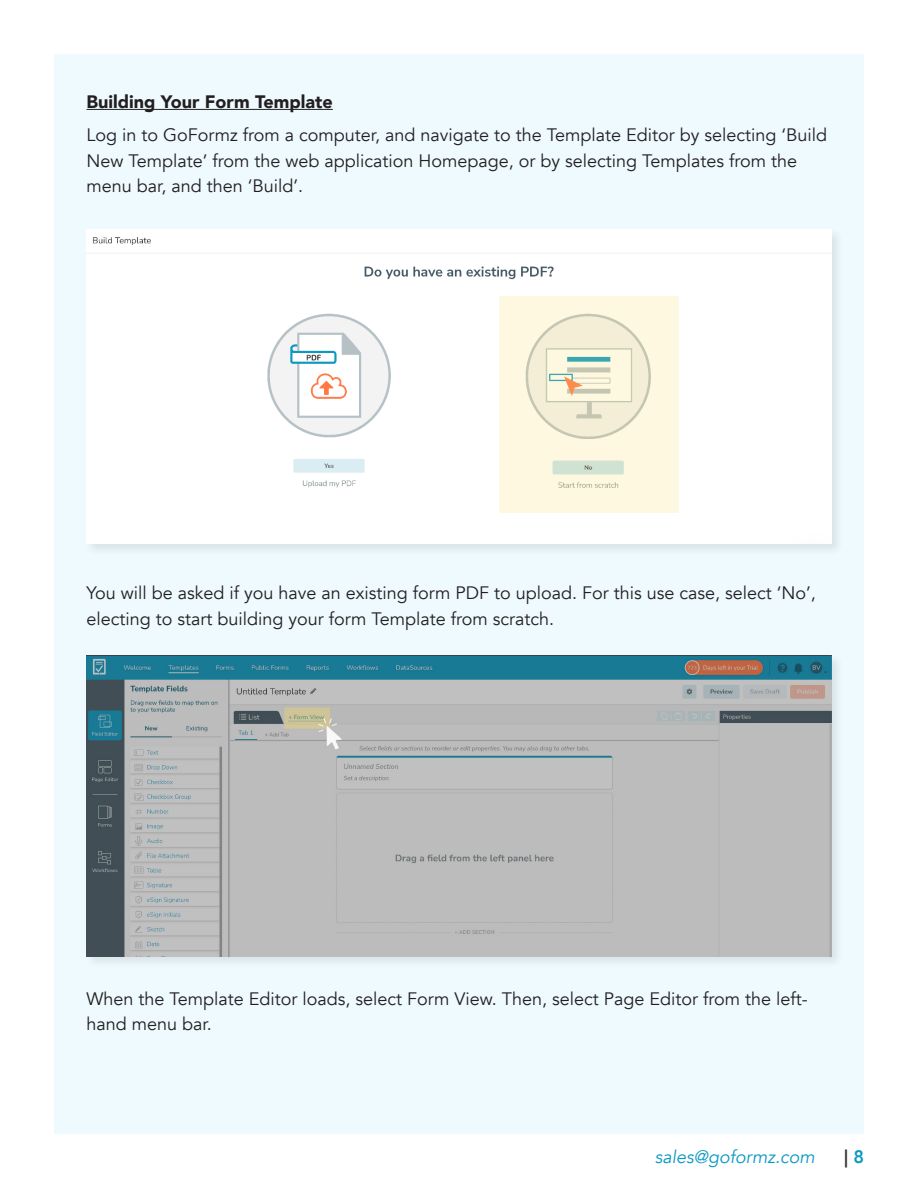
<style>
.page{position:relative;width:918px;height:1188px;background:#fff}
.page>*{position:absolute;margin:0;border:0;box-sizing:border-box;transform-origin:0 0}
.Table_Titles{font:18px/25.5px "Avenir";color:#231f20}
.Table_Titles-2{font:900 18px "Avenir";color:#231f20}
.t1{font:italic 18px "Avenir";color:#0b99c2}
.t2{font:800 18px "Avenir";color:#333}
.s1{color:#0b99c2}
</style>
<div class="page">
<div style="left:54px;top:54px;width:810px;height:1080px;background:#eefafe"></div>
<hr style="left:87px;top:109px;width:246px;height:1px;background:#231f20">
<div style="left:84px;top:227px;width:760px;height:329px;background:#231f20;opacity:.1"></div>
<img style="left:87px;top:230px;width:744px;height:314px">
<div style="left:84px;top:653px;width:760px;height:315px;background:#231f20;opacity:.1"></div>
<img style="left:87px;top:656px;width:744px;height:300px">
<p class="Table_Titles-2" style="left:87px;top:86px;width:248px">Building Your Form Template</p>
<p class="Table_Titles" style="left:87px;top:122px;width:742px">Log in to GoFormz from a computer, and navigate to the Template Editor by selecting ‘Build<br>New Template’ from the web application Homepage, or by selecting Templates from the menu bar, and then ‘Build’.</p>
<p class="Table_Titles" style="left:87px;top:581px;width:731px">You will be asked if you have an existing form PDF to upload. For this use case, select ‘No’, electing to start building your form Template from scratch.</p>
<p class="Table_Titles" style="left:87px;top:986px;width:723px">When the Template Editor loads, select Form View. Then, select Page Editor from the left&shy;hand menu bar.</p>
<p class="t1" style="left:655px;top:1146px;width:162px">sales@goformz.com</p>
<p class="t2" style="left:844px;top:1142px;width:21px">| <span class="s1">8</span></p>
</div>
